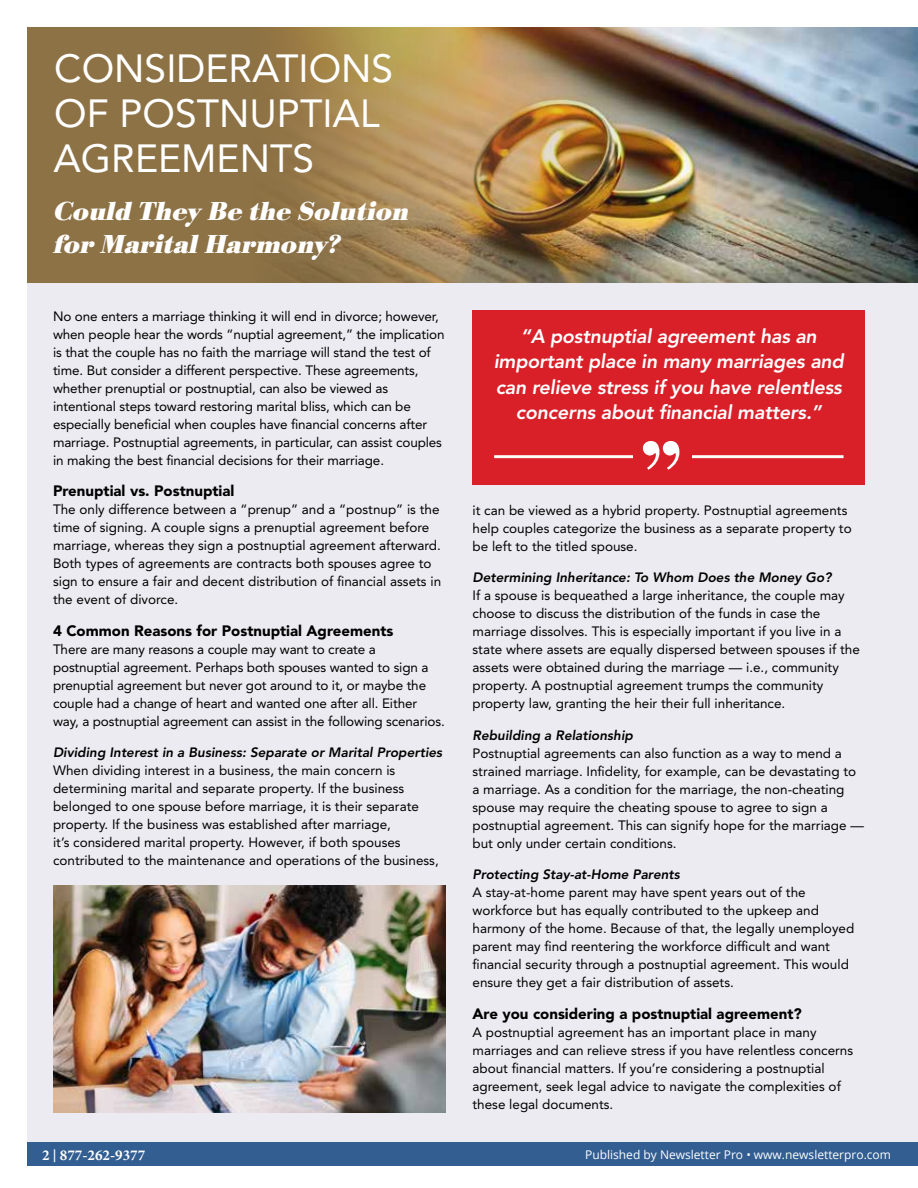
<style>
.page{position:relative;width:918px;height:1188px;background:#fff}
.page>*{position:absolute;margin:0;border:0;box-sizing:border-box;transform-origin:0 0}
.t1{font:39px/45px "Avenir LT Std";color:#fff}
.t2{font:italic 700 27px/33px "Bodoni URW";color:#fff}
.t3{font:italic 800 19.5px/25.5px "Avenir LT Std";letter-spacing:-.01em;color:#fff;text-align:center}
.t4{font:900 15px "Avenir LT Std";color:#000}
.t5{font:700 15px "Minion Pro";color:#fff}
.t6{font:13.5px/18px "Avenir LT Std";color:#000}
.t7{font:italic 800 13.5px "Avenir LT Std";color:#000}
.t8{font:12px "Open Sans";color:#fff}
.s1{font-family:"Museo Slab 500";font-weight:400;font-size:13.5px}
</style>
<div class="page">
<img style="left:27px;top:27px;width:891px;height:1139px">
<h1 class="t1" style="left:53px;top:47px;width:341px">CONSIDERATIONS<br>OF POSTNUPTIAL<br>AGREEMENTS</h1>
<h2 class="t2" style="left:55px;top:196px;width:357px">Could They Be the Solution for Marital Harmony?</h2>
<p class="t6" style="left:53px;top:307px;width:393px">No one enters a marriage thinking it will end in divorce; however, when people hear the words “nuptial agreement,” the implication is that the couple has no faith the marriage will stand the test of time. But consider a different perspective. These agreements, whether prenuptial or postnuptial, can also be viewed as intentional steps toward restoring marital bliss, which can be especially beneficial when couples have financial concerns after marriage. Postnuptial agreements, in particular, can assist couples in making the best financial decisions for their marriage.</p>
<p class="t4" style="left:53px;top:482px;width:183px">Prenuptial vs. Postnuptial</p>
<p class="t6" style="left:53px;top:501px;width:390px">The only difference between a “prenup” and a “postnup” is the time of signing. A couple signs a prenuptial agreement before marriage, whereas they sign a postnuptial agreement afterward.<br>Both types of agreements are contracts both spouses agree to sign to ensure a fair and decent distribution of financial assets in the event of divorce.</p>
<p class="t4" style="left:53px;top:621px;width:342px">4 Common Reasons for Postnuptial Agreements</p>
<p class="t6" style="left:53px;top:640px;width:393px">There are many reasons a couple may want to create a postnuptial agreement. Perhaps both spouses wanted to sign a prenuptial agreement but never got around to it, or maybe the couple had a change of heart and wanted one after all. Either way, a postnuptial agreement can assist in the following scenarios.</p>
<p class="t7" style="left:53px;top:745px;width:391px">Dividing Interest in a Business: Separate or Marital Properties</p>
<p class="t6" style="left:53px;top:762px;width:387px">When dividing interest in a business, the main concern is determining marital and separate property. If the business belonged to one spouse before marriage, it is their separate property. If the business was established after marriage,<br>it’s considered marital property. However, if both spouses contributed to the maintenance and operations of the business,</p>
<h3 class="t3" style="left:494px;top:324px;width:352px">“A postnuptial agreement has an important place in many marriages and can relieve stress if you have relentless concerns about financial matters.”</h3>
<p class="t6" style="left:472px;top:501px;width:381px">it can be viewed as a hybrid property. Postnuptial agreements help couples categorize the business as a separate property to be left to the titled spouse.</p>
<p class="t7" style="left:472px;top:570px;width:360px">Determining Inheritance: To Whom Does the Money Go?</p>
<p class="t6" style="left:472px;top:587px;width:389px">If a spouse is bequeathed a large inheritance, the couple may choose to discuss the distribution of the funds in case the marriage dissolves. This is especially important if you live in a state where assets are equally dispersed between spouses if the assets were obtained during the marriage — i.e., community property. A postnuptial agreement trumps the community property law, granting the heir their full inheritance.</p>
<p class="t7" style="left:472px;top:727px;width:162px">Rebuilding a Relationship</p>
<p class="t6" style="left:472px;top:744px;width:393px">Postnuptial agreements can also function as a way to mend a strained marriage. Infidelity, for example, can be devastating to a marriage. As a condition for the marriage, the non-cheating spouse may require the cheating spouse to agree to sign a postnuptial agreement. This can signify hope for the marriage — but only under certain conditions.</p>
<p class="t7" style="left:472px;top:866px;width:209px">Protecting Stay-at-Home Parents</p>
<p class="t6" style="left:472px;top:884px;width:383px">A stay-at-home parent may have spent years out of the workforce but has equally contributed to the upkeep and harmony of the home. Because of that, the legally unemployed parent may find reentering the workforce difficult and want financial security through a postnuptial agreement. This would ensure they get a fair distribution of assets.</p>
<p class="t4" style="left:472px;top:1004px;width:331px">Are you considering a postnuptial agreement?</p>
<p class="t6" style="left:472px;top:1023px;width:382px">A postnuptial agreement has an important place in many marriages and can relieve stress if you have relentless concerns about financial matters. If you’re considering a postnuptial agreement, seek legal advice to navigate the complexities of these legal documents.</p>
<p class="t5" style="left:42px;top:1145px;width:105px">2 <span class="s1">|</span> 877-262-9377</p>
<p class="t8" style="left:585px;top:1146px;width:307px">Published by Newsletter Pro • www.newsletterpro.com</p>
</div>
